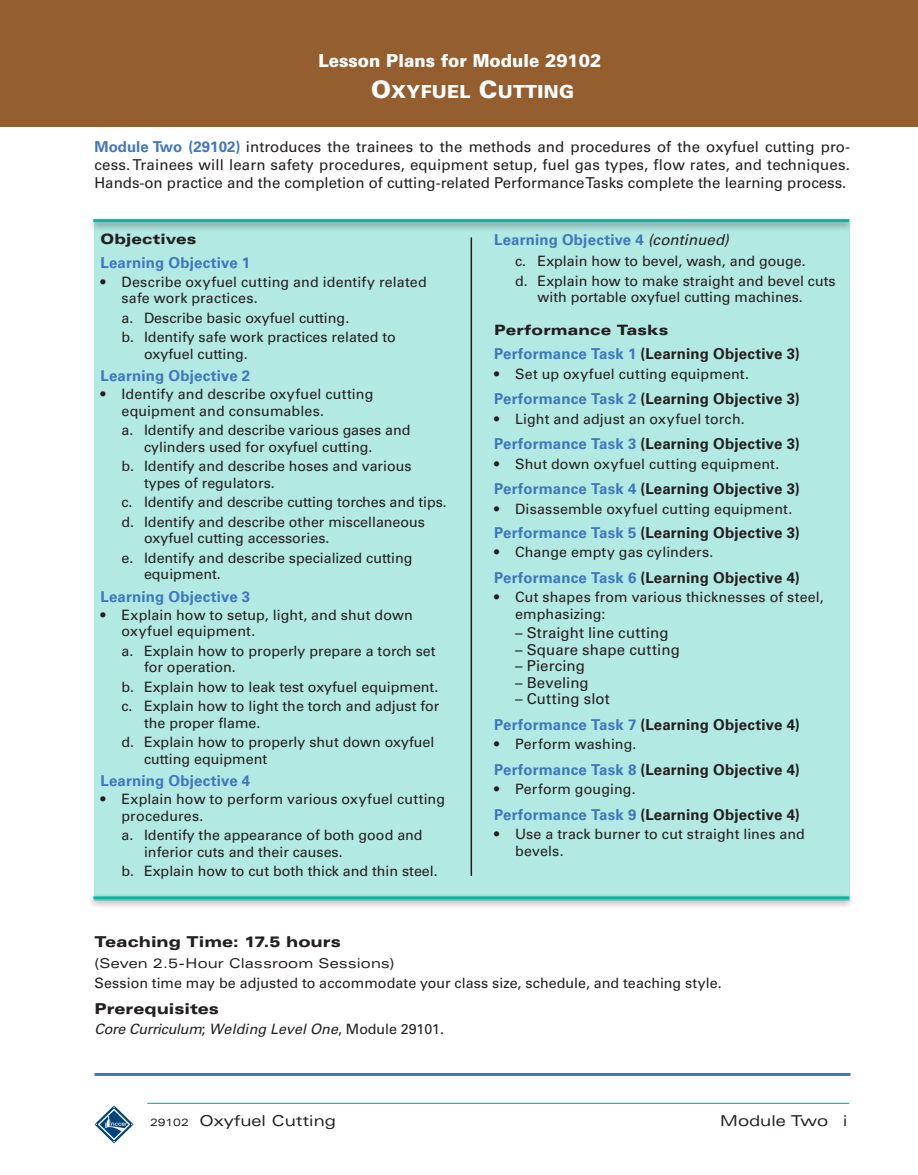
<style>
.page{position:relative;width:918px;height:1175px;background:#fff}
.page>*{position:absolute;margin:0;border:0;box-sizing:border-box;transform-origin:0 0}
.t1{font:900 18px/30.8px "Univers LT Std";color:#fff;scale:.94 1}
.t2{font:700 15px/25.5px "Univers LT Std";letter-spacing:.01em;color:#231f20}
.t3{font:15px/18px "Univers LT Std";color:#231f20;text-align:justify}
.t4{font:700 15px "Univers LT Std";letter-spacing:.015em;color:#4077bc}
.t5{font:900 expanded 15px "Univers LT Std";color:#231f20}
.t6{font:expanded 15px "Univers LT Std";color:#231f20}
.t7{font:14.25px/16.5px "Univers LT Std";color:#231f20}
.t8{font:italic 14.25px "Univers LT Std";letter-spacing:-.005em;color:#231f20}
.t9{font:900 expanded 14.25px "Univers LT Std";letter-spacing:.005em;color:#231f20}
.t10{font:expanded 13.5px "Univers LT Std";letter-spacing:.005em;color:#231f20}
.s1{font-size:24px}
.s2{font-style:inherit}
.s3{font-weight:700;color:#4077bc}
.s4{font-weight:400;font-style:italic;color:#231f20}
.s5{color:#4077bc}
.s6{font-weight:400}
.s7{font-style:normal}
.s8{font-stretch:normal}
</style>
<div class="page">
<svg style="left:94px;top:1105px;width:40px;height:38px"></svg>
<hr style="left:147px;top:1102px;width:702px;height:1px;background:#03b8a2">
<div style="left:0;top:0;width:918px;height:126px;background:#945e2f"></div>
<hr style="left:94px;top:1073px;width:756px;height:3px;background:#4077bc">
<div style="left:94px;top:222px;width:756px;height:678px;background:#b3e9e3"></div>
<div style="left:87px;top:892px;width:769px;height:17px;background:#231f20;opacity:.6"></div>
<hr style="left:93px;top:896px;width:756px;height:3px;background:#03b8a2">
<div style="left:87px;top:215px;width:769px;height:17px;background:#231f20;opacity:.6"></div>
<hr style="left:93px;top:219px;width:756px;height:3px;background:#03b8a2">
<hr style="left:471px;top:237px;width:1px;height:639px;background:#231f20">
<p class="t1" style="left:371px;top:45px;width:247px;text-indent:-52px">Lesson Plans for Module 29102<br><span class="s1">O</span><span class="s2">XYFUEL</span> <span class="s1">C</span><span class="s2">UTTING</span></p>
<p class="t3" style="left:94px;top:138px;width:757px"><span class="s3">Module Two (29102)</span> introduces the trainees to the methods and procedures of the oxyfuel cutting pro&shy;cess. Trainees will learn safety procedures, equipment setup, fuel gas types, flow rates, and techniques.<br>Hands-on practice and the completion of cutting-related PerformanceTasks complete the learning process.</p>
<p class="t9" style="left:100px;top:231px;width:97px">Objectives</p>
<p class="t4" style="left:100px;top:254px;width:151px">Learning Objective 1</p>
<p class="t7" style="left:122px;top:273px;width:307px;text-indent:-21px">• Describe oxyfuel cutting and identify related safe work practices.</p>
<p class="t7" style="left:122px;top:308px;width:276px;line-height:19.5px">a. Describe basic oxyfuel cutting.<br>b. Identify safe work practices related to</p>
<p class="t7" style="left:144px;top:345px;width:105px">oxyfuel cutting.</p>
<p class="t4" style="left:100px;top:367px;width:151px">Learning Objective 2</p>
<p class="t7" style="left:122px;top:386px;width:253px;text-indent:-21px">• Identify and describe oxyfuel cutting equipment and consumables.</p>
<p class="t7" style="left:144px;top:422px;width:268px;text-indent:-23px">a. Identify and describe various gases and cylinders used for oxyfuel cutting.</p>
<p class="t7" style="left:144px;top:458px;width:269px;text-indent:-23px">b. Identify and describe hoses and various types of regulators.</p>
<p class="t7" style="left:122px;top:492px;width:327px;line-height:19.5px">c. Identify and describe cutting torches and tips. d. Identify and describe other miscellaneous</p>
<p class="t7" style="left:122px;top:528px;width:293px;line-height:19.5px;text-indent:23px">oxyfuel cutting accessories.<br>e. Identify and describe specialized cutting</p>
<p class="t7" style="left:144px;top:566px;width:78px">equipment.</p>
<p class="t4" style="left:100px;top:587px;width:151px">Learning Objective 3</p>
<p class="t7" style="left:122px;top:606px;width:293px;text-indent:-21px">• Explain how to setup, light, and shut down oxyfuel equipment.</p>
<p class="t7" style="left:144px;top:642px;width:293px;text-indent:-23px">a. Explain how to properly prepare a torch set for operation.</p>
<p class="t7" style="left:122px;top:677px;width:319px;line-height:19.5px">b. Explain how to leak test oxyfuel equipment. c. Explain how to light the torch and adjust for</p>
<p class="t7" style="left:122px;top:713px;width:314px;line-height:19.5px;text-indent:23px">the proper flame.<br>d. Explain how to properly shut down oxyfuel</p>
<p class="t7" style="left:144px;top:750px;width:125px">cutting equipment</p>
<p class="t4" style="left:100px;top:772px;width:151px">Learning Objective 4</p>
<p class="t7" style="left:122px;top:791px;width:325px;text-indent:-21px">• Explain how to perform various oxyfuel cutting procedures.</p>
<p class="t7" style="left:144px;top:827px;width:280px;text-indent:-23px">a. Identify the appearance of both good and inferior cuts and their causes.</p>
<p class="t7" style="left:122px;top:863px;width:318px">b. Explain how to cut both thick and thin steel.</p>
<p class="t4" style="left:494px;top:231px;width:236px">Learning Objective 4 <span class="s4">(continued)</span></p>
<p class="t7" style="left:515px;top:251px;width:322px;line-height:19.5px">c. Explain how to bevel, wash, and gouge.<br>d. Explain how to make straight and bevel cuts</p>
<p class="t7" style="left:538px;top:289px;width:267px">with portable oxyfuel cutting machines.</p>
<p class="t9" style="left:494px;top:322px;width:176px">Performance Tasks</p>
<p class="t2" style="left:494px;top:341px;width:307px"><span class="s5">Performance Task 1</span> (Learning Objective 3)</p>
<p class="t7" style="left:494px;top:365px;width:256px">• Set up oxyfuel cutting equipment.</p>
<p class="t2" style="left:494px;top:386px;width:307px"><span class="s5">Performance Task 2</span> (Learning Objective 3)</p>
<p class="t7" style="left:494px;top:410px;width:252px">• Light and adjust an oxyfuel torch.</p>
<p class="t2" style="left:494px;top:431px;width:307px"><span class="s5">Performance Task 3</span> (Learning Objective 3)</p>
<p class="t7" style="left:494px;top:455px;width:287px">• Shut down oxyfuel cutting equipment.</p>
<p class="t2" style="left:494px;top:476px;width:307px"><span class="s5">Performance Task 4</span> (Learning Objective 3)</p>
<p class="t7" style="left:494px;top:500px;width:300px">• Disassemble oxyfuel cutting equipment.</p>
<p class="t2" style="left:494px;top:520px;width:307px"><span class="s5">Performance Task 5</span> (Learning Objective 3)</p>
<p class="t7" style="left:494px;top:544px;width:221px">• Change empty gas cylinders.</p>
<p class="t2" style="left:494px;top:565px;width:307px"><span class="s5">Performance Task 6</span> (Learning Objective 4)</p>
<p class="t7" style="left:515px;top:589px;width:310px;text-indent:-21px">• Cut shapes from various thicknesses of steel, emphasizing:</p>
<p class="t3" style="left:515px;top:624px;width:155px">– Straight line cutting</p>
<p class="t3" style="left:515px;top:640px;width:166px">– Square shape cutting</p>
<p class="t3" style="left:515px;top:657px;width:71px">– Piercing</p>
<p class="t3" style="left:515px;top:673px;width:75px">– Beveling</p>
<p class="t2" style="left:494px;top:686px;width:307px;text-indent:21px"><span class="s6">– Cutting slot<br></span><span class="s5">Performance Task 7</span> (Learning Objective 4)</p>
<p class="t7" style="left:494px;top:736px;width:144px">• Perform washing.</p>
<p class="t2" style="left:494px;top:757px;width:307px"><span class="s5">Performance Task 8</span> (Learning Objective 4)</p>
<p class="t7" style="left:494px;top:781px;width:143px">• Perform gouging.</p>
<p class="t2" style="left:494px;top:802px;width:307px"><span class="s5">Performance Task 9</span> (Learning Objective 4)</p>
<p class="t7" style="left:515px;top:826px;width:291px;text-indent:-21px">• Use a track burner to cut straight lines and bevels.</p>
<p class="t5" style="left:94px;top:932px;width:248px">Teaching Time: 17.5 hours</p>
<p class="t10" style="left:94px;top:954px;width:302px">(Seven 2.5-Hour Classroom Sessions)</p>
<p class="t7" style="left:94px;top:974px;width:629px">Session time may be adjusted to accommodate your class size, schedule, and teaching style.</p>
<p class="t5" style="left:94px;top:999px;width:126px">Prerequisites</p>
<p class="t8" style="left:94px;top:1020px;width:351px">Core Curriculum<span class="s7">;</span> Welding Level One<span class="s7">, Module 29101.</span></p>
<p class="t6" style="left:720px;top:1111px;width:129px">Module Two <span class="s8">i</span></p>
</div>
